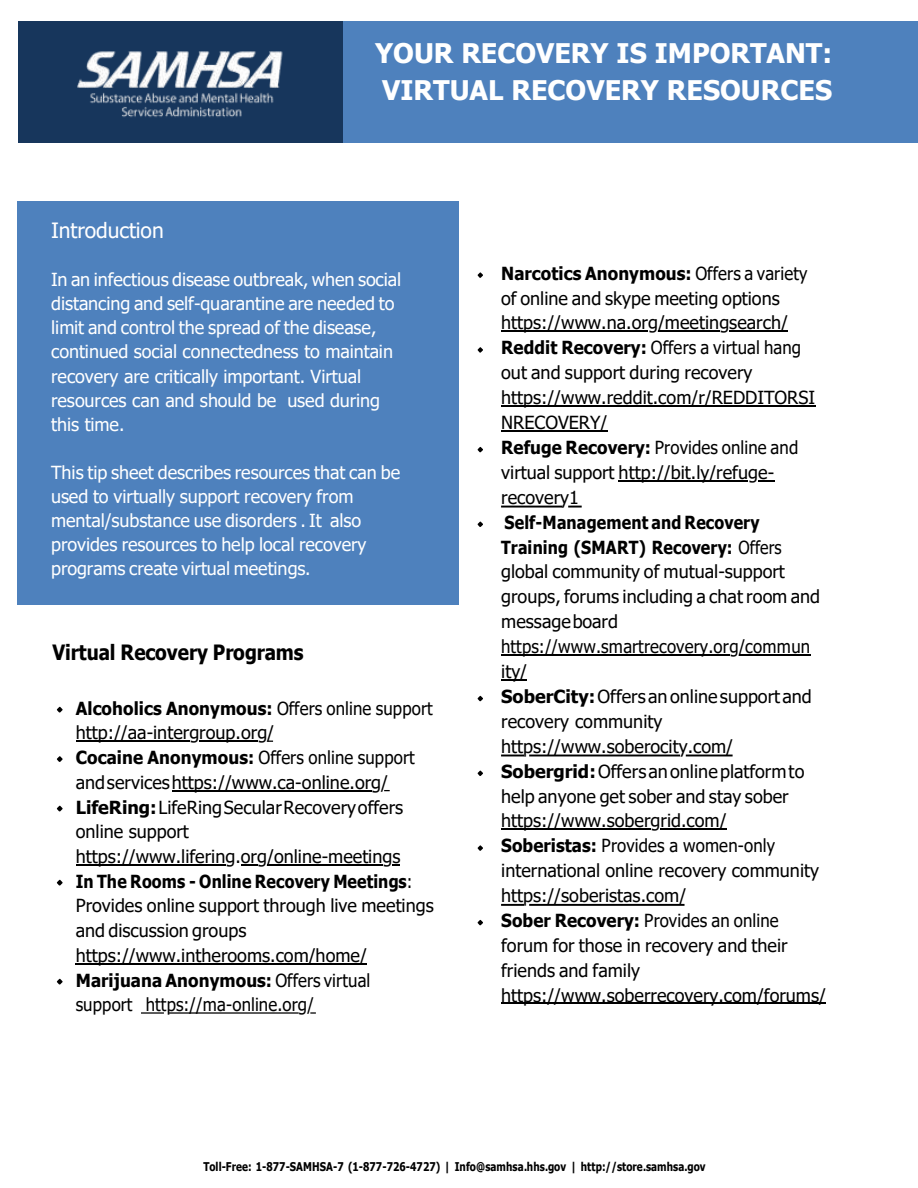
<style>
.page{position:relative;width:918px;height:1188px;background:#fff}
.page>*{position:absolute;margin:0;border:0;box-sizing:border-box;transform-origin:0 0}
.t1{font:700 27px/37.2px "Tahoma";color:#fff}
.t2{font:700 21px "Tahoma";color:#000;scale:.9 1}
.t3{font:21px "Tahoma";letter-spacing:-.005em;color:#fff}
.t4{font:18px/24.8px "Tahoma";color:#000;scale:.93 1}
.t5{font:18px/24.9px "Tahoma";color:#000;scale:.89 1}
.t6{font:18px/24.2px "Tahoma";letter-spacing:-.005em;color:#fff}
.t7{font:700 12px "Tahoma";letter-spacing:.005em;color:#000;scale:.82 1}
.s1{font-weight:700}
</style>
<div class="page">
<hr style="left:141px;top:1012px;width:23px;height:2px;background:#000">
<hr style="left:169px;top:1012px;width:130px;height:2px;background:#000">
<svg style="left:310px;top:1012px;width:6px;height:2px"></svg>
<hr style="left:501px;top:506px;width:62px;height:2px;background:#000">
<svg style="left:568px;top:506px;width:14px;height:2px"></svg>
<svg style="left:501px;top:755px;width:23px;height:1px"></svg>
<hr style="left:529px;top:755px;width:151px;height:1px;background:#000">
<hr style="left:686px;top:755px;width:47px;height:1px;background:#000">
<hr style="left:501px;top:904px;width:23px;height:2px;background:#000">
<hr style="left:529px;top:904px;width:156px;height:2px;background:#000">
<hr style="left:76px;top:741px;width:113px;height:1px;background:#000">
<hr style="left:199px;top:741px;width:58px;height:1px;background:#000">
<hr style="left:172px;top:790px;width:199px;height:1px;background:#000">
<hr style="left:76px;top:864px;width:150px;height:1px;background:#000">
<svg style="left:241px;top:864px;width:16px;height:1px"></svg>
<hr style="left:267px;top:864px;width:116px;height:1px;background:#000">
<hr style="left:76px;top:963px;width:291px;height:1px;background:#000">
<hr style="left:501px;top:330px;width:147px;height:2px;background:#000">
<hr style="left:658px;top:330px;width:61px;height:2px;background:#000">
<hr style="left:729px;top:330px;width:59px;height:2px;background:#000">
<hr style="left:501px;top:405px;width:315px;height:2px;background:#000">
<hr style="left:501px;top:430px;width:106px;height:2px;background:#000">
<hr style="left:619px;top:480px;width:129px;height:2px;background:#000">
<svg style="left:758px;top:480px;width:16px;height:2px"></svg>
<hr style="left:501px;top:654px;width:228px;height:2px;background:#000">
<hr style="left:739px;top:654px;width:71px;height:2px;background:#000">
<hr style="left:501px;top:679px;width:26px;height:2px;background:#000">
<hr style="left:501px;top:828px;width:150px;height:2px;background:#000">
<hr style="left:661px;top:828px;width:66px;height:2px;background:#000">
<hr style="left:501px;top:1002px;width:325px;height:2px;background:#000">
<img style="left:19px;top:21px;width:899px;height:122px">
<svg style="left:57px;top:707px;width:6px;height:5px"></svg>
<svg style="left:57px;top:756px;width:6px;height:6px"></svg>
<svg style="left:57px;top:806px;width:6px;height:5px"></svg>
<svg style="left:57px;top:880px;width:6px;height:5px"></svg>
<svg style="left:57px;top:979px;width:6px;height:5px"></svg>
<svg style="left:478px;top:272px;width:5px;height:6px"></svg>
<svg style="left:478px;top:347px;width:5px;height:6px"></svg>
<svg style="left:478px;top:447px;width:5px;height:5px"></svg>
<svg style="left:478px;top:522px;width:5px;height:5px"></svg>
<svg style="left:478px;top:696px;width:5px;height:5px"></svg>
<svg style="left:478px;top:771px;width:5px;height:5px"></svg>
<svg style="left:478px;top:845px;width:5px;height:6px"></svg>
<svg style="left:478px;top:920px;width:5px;height:5px"></svg>
<div style="left:17px;top:202px;width:442px;height:403px;background:#4e81bd"></div>
<h1 class="t1" style="left:375px;top:37px;width:459px">YOUR RECOVERY IS IMPORTANT:<br>VIRTUAL RECOVERY RESOURCES</h1>
<p class="t3" style="left:51px;top:221px;width:114px">Introduction</p>
<p class="t6" style="left:51px;top:269px;width:352px">In an infectious disease outbreak, when social distancing and self-quarantine are needed to limit and control the spread of the disease, continued social connectedness to maintain recovery are critically important. Virtual resources can and should be used during this time.</p>
<p class="t6" style="left:51px;top:462px;width:351px">This tip sheet describes resources that can be used to virtually support recovery from mental/substance use disorders . It also provides resources to help local recovery programs create virtual meetings.</p>
<p class="t2" style="left:52px;top:644px;width:281px">Virtual Recovery Programs</p>
<p class="t4" style="left:76px;top:697px;width:386px"><span class="s1">Alcoholics Anonymous:</span> Offers online support http://aa-intergroup.org/<br><span class="s1">Cocaine Anonymous:</span> Offers online support and services https://www.ca-online.org/ <span class="s1">LifeRing:</span> LifeRing Secular Recovery offers online support https://www.lifering.org/online-meetings<br><span class="s1">In The Rooms - Online Recovery Meetings</span>:<br>Provides online support through live meetings and discussion groups https://www.intherooms.com/home/ <span class="s1">Marijuana Anonymous:</span> Offers virtual<br>support https://ma-online.org/</p>
<p class="t4" style="left:501px;top:262px;width:339px"><span class="s1">Narcotics Anonymous:</span> Offers a variety of online and skype meeting options https://www.na.org/meetingsearch/<br><span class="s1">Reddit Recovery:</span> Offers a virtual hang out and support during recovery https://www.reddit.com/r/REDDITORSI<br>NRECOVERY/<br><span class="s1">Refuge Recovery:</span> Provides online and virtual support http://bit.ly/refuge&shy;recovery1</p>
<p class="t5" style="left:501px;top:511px;width:366px"><span class="s1">Self-Management and Recovery<br>Training (SMART) Recovery:</span> Offers global community of mutual-support groups, forums including a chat room and message board https://www.smartrecovery.org/commun ity/<br><span class="s1">SoberCity:</span> Offers an online support and recovery community https://www.soberocity.com/<br><span class="s1">Sobergrid:</span> Offers an online platform to help anyone get sober and stay sober https://www.sobergrid.com/<br><span class="s1">Soberistas:</span> Provides a women-only international online recovery community https://soberistas.com/<br><span class="s1">Sober Recovery:</span> Provides an online forum for those in recovery and their friends and family https://www.soberrecovery.com/forums/</p>
<p class="t7" style="left:203px;top:1161px;width:614px">Toll-Free: 1-877-SAMHSA-7 (1-877-726-4727) | Info@samhsa.hhs.gov | http://store.samhsa.gov</p>
</div>
